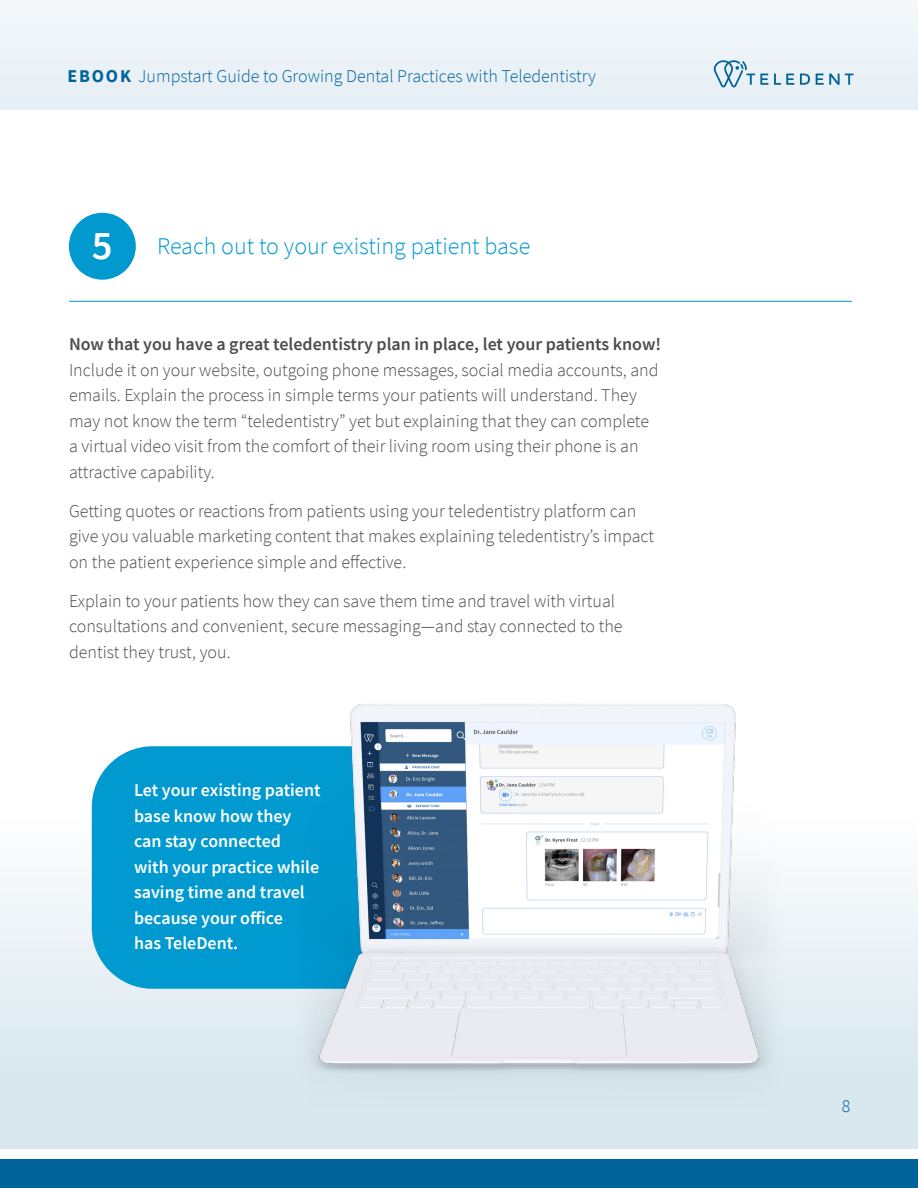
<style>
.page{position:relative;width:918px;height:1188px;background:#fff}
.page>*{position:absolute;margin:0;border:0;box-sizing:border-box;transform-origin:0 0}
.Header_5{font:600 40.5px "Source Sans Pro";color:#fff}
.body_2{font:300 24px "Source Sans Pro";color:#0099d0}
.body_2-2{font:300 18px/25.5px "Source Sans Pro";color:#4b4c4d}
.body_2-3{font:600 18px/25.5px "Source Sans Pro";color:#fff}
.t1{font:300 18px "Source Sans Pro";color:#006399}
.s1{font-weight:700}
.s2{font-weight:600}
</style>
<div class="page">
<div style="left:0;top:0;width:918px;height:110px;background:#edf3f7"></div>
<svg style="left:713px;top:60px;width:55px;height:27px"></svg>
<svg style="left:774px;top:74px;width:20px;height:11px"></svg>
<svg style="left:800px;top:74px;width:10px;height:11px"></svg>
<svg style="left:816px;top:74px;width:38px;height:11px"></svg>
<div style="left:0;top:671px;width:918px;height:478px;background:linear-gradient(to bottom,#fff,#d6e5ee)"></div>
<div style="left:0;top:1159px;width:918px;height:29px;background:#006399"></div>
<div style="left:69px;top:213px;width:67px;height:67px;background:#0099d0;border-radius:50%"></div>
<hr style="left:69px;top:301px;width:783px;height:1px;background:#0099d0">
<div style="left:92px;top:746px;width:445px;height:243px;background:#0099d0;border-radius:61px"></div>
<img style="left:288px;top:673px;width:500px;height:476px">
<p class="t1" style="left:68px;top:65px;width:530px"><span class="s1">EBOOK</span> Jumpstart Guide to Growing Dental Practices with Teledentistry</p>
<p class="Header_5" style="left:92px;top:218px;width:22px">5</p>
<p class="body_2" style="left:157px;top:232px;width:375px">Reach out to your existing patient base</p>
<p class="body_2-2" style="left:69px;top:332px;width:594px"><span class="s2">Now that you have a great teledentistry plan in place, let your patients know!<br></span>Include it on your website, outgoing phone messages, social media accounts, and emails. Explain the process in simple terms your patients will understand. They may not know the term “teledentistry” yet but explaining that they can complete a virtual video visit from the comfort of their living room using their phone is an attractive capability.</p>
<p class="body_2-2" style="left:69px;top:498px;width:587px">Getting quotes or reactions from patients using your teledentistry platform can give you valuable marketing content that makes explaining teledentistry’s impact on the patient experience simple and effective.</p>
<p class="body_2-2" style="left:69px;top:588px;width:555px">Explain to your patients how they can save them time and travel with virtual consultations and convenient, secure messaging—and stay connected to the dentist they trust, you.</p>
<p class="body_2-3" style="left:134px;top:777px;width:188px">Let your existing patient base know how they can stay connected<br>with your practice while saving time and travel because your office<br>has TeleDent.</p>
<p class="t1" style="left:842px;top:1095px;width:10px">8</p>
</div>
